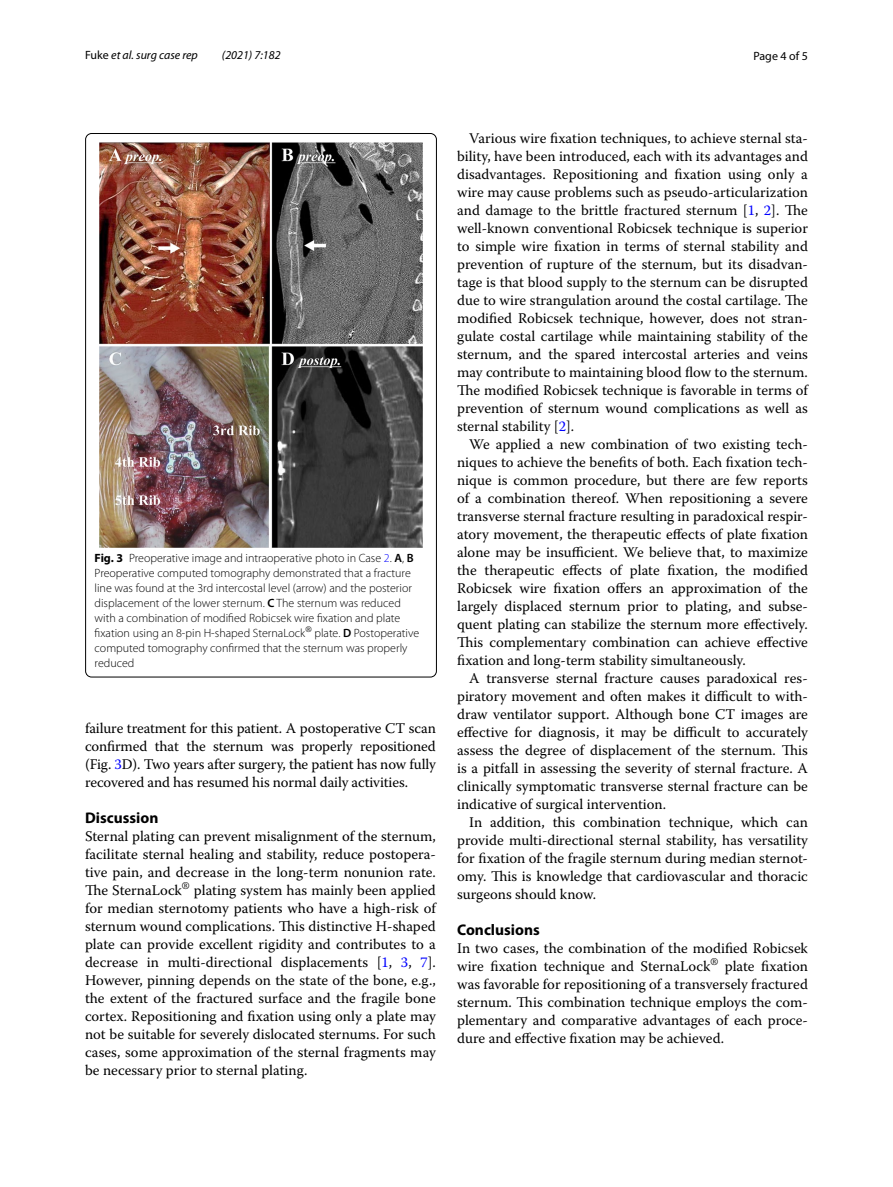
<style>
.page{position:relative;width:893px;height:1187px;background:#fff}
.page>*{position:absolute;margin:0;border:0;box-sizing:border-box;transform-origin:0 0}
.t1{font:700 15.45px "Myriad Pro";color:#000}
.t2{font:14.7px/18px "Warnock Pro";color:#000;text-align:justify}
.t3{font:300 12px/15px "Myriad Pro";color:#000}
.t4{font:italic 12px "Myriad Pro";color:#000}
.t5{font:12px "Myriad Pro";color:#000}
.s1{font-style:normal}
.s2{font-weight:700}
.s3{color:#00f}
.s4{font-weight:600}
</style>
<div class="page">
<img style="left:99px;top:142px;width:324px;height:405px">
<p class="t4" style="left:85px;top:48px;width:114px"><span class="s1">Fuke</span> et al. surg case rep</p>
<p class="t4" style="left:222px;top:48px;width:60px">(2021) 7:182</p>
<p class="t5" style="left:753px;top:48px;width:56px">Page 4 of 5</p>
<p class="t3" style="left:95px;top:551px;width:326px"><span class="s2">Fig. 3</span> Preoperative image and intraoperative photo in Case <span class="s3">2</span>. <span class="s4">A</span>, <span class="s4">B </span>Preoperative computed tomography demonstrated that a fracture line was found at the 3rd intercostal level (arrow) and the posterior displacement of the lower sternum. <span class="s4">C</span> The sternum was reduced with a combination of modified Robicsek wire fixation and plate fixation using an 8-pin H-shaped SternaLock<sup>®</sup> plate. <span class="s4">D</span> Postoperative computed tomography confirmed that the sternum was properly reduced</p>
<p class="t2" style="left:85px;top:718px;width:352px">failure treatment for this patient. A postoperative CT scan confirmed that the sternum was properly repositioned (Fig. <span class="s3">3</span>D). Two years after surgery, the patient has now fully recovered and has resumed his normal daily activities.</p>
<p class="t1" style="left:85px;top:807px;width:75px">Discussion</p>
<p class="t2" style="left:85px;top:826px;width:352px">Sternal plating can prevent misalignment of the sternum, facilitate sternal healing and stability, reduce postopera&shy;tive pain, and decrease in the long-term nonunion rate.<br>The SternaLock<sup>®</sup> plating system has mainly been applied for median sternotomy patients who have a high-risk of sternum wound complications. This distinctive H-shaped plate can provide excellent rigidity and contributes to a decrease in multi-directional displacements [<span class="s3">1</span>, <span class="s3">3</span>, <span class="s3">7</span>].<br>However, pinning depends on the state of the bone, e.g., the extent of the fractured surface and the fragile bone cortex. Repositioning and fixation using only a plate may not be suitable for severely dislocated sternums. For such cases, some approximation of the sternal fragments may be necessary prior to sternal plating.</p>
<p class="t2" style="left:457px;top:128px;width:352px;text-indent:12px">Various wire fixation techniques, to achieve sternal sta&shy;bility, have been introduced, each with its advantages and disadvantages. Repositioning and fixation using only a wire may cause problems such as pseudo-articularization and damage to the brittle fractured sternum [<span class="s3">1</span>, <span class="s3">2</span>]. The well-known conventional Robicsek technique is superior to simple wire fixation in terms of sternal stability and prevention of rupture of the sternum, but its disadvan&shy;tage is that blood supply to the sternum can be disrupted due to wire strangulation around the costal cartilage. The modified Robicsek technique, however, does not stran&shy;gulate costal cartilage while maintaining stability of the sternum, and the spared intercostal arteries and veins may contribute to maintaining blood flow to the sternum.<br>The modified Robicsek technique is favorable in terms of prevention of sternum wound complications as well as sternal stability [<span class="s3">2</span>].</p>
<p class="t2" style="left:457px;top:434px;width:352px;text-indent:12px">We applied a new combination of two existing tech&shy;niques to achieve the benefits of both. Each fixation tech&shy;nique is common procedure, but there are few reports of a combination thereof. When repositioning a severe transverse sternal fracture resulting in paradoxical respir&shy;atory movement, the therapeutic effects of plate fixation alone may be insufficient. We believe that, to maximize the therapeutic effects of plate fixation, the modified Robicsek wire fixation offers an approximation of the largely displaced sternum prior to plating, and subse&shy;quent plating can stabilize the sternum more effectively.<br>This complementary combination can achieve effective fixation and long-term stability simultaneously.</p>
<p class="t2" style="left:457px;top:668px;width:352px;text-indent:12px">A transverse sternal fracture causes paradoxical res&shy;piratory movement and often makes it difficult to with&shy;draw ventilator support. Although bone CT images are effective for diagnosis, it may be difficult to accurately assess the degree of displacement of the sternum. This is a pitfall in assessing the severity of sternal fracture. A clinically symptomatic transverse sternal fracture can be indicative of surgical intervention.</p>
<p class="t2" style="left:457px;top:812px;width:352px;text-indent:12px">In addition, this combination technique, which can provide multi-directional sternal stability, has versatility for fixation of the fragile sternum during median sternot&shy;omy. This is knowledge that cardiovascular and thoracic surgeons should know.</p>
<p class="t1" style="left:457px;top:919px;width:84px">Conclusions</p>
<p class="t2" style="left:457px;top:938px;width:352px">In two cases, the combination of the modified Robicsek wire fixation technique and SternaLock<sup>®</sup> plate fixation was favorable for repositioning of a transversely fractured sternum. This combination technique employs the com&shy;plementary and comparative advantages of each proce&shy;dure and effective fixation may be achieved.</p>
</div>
